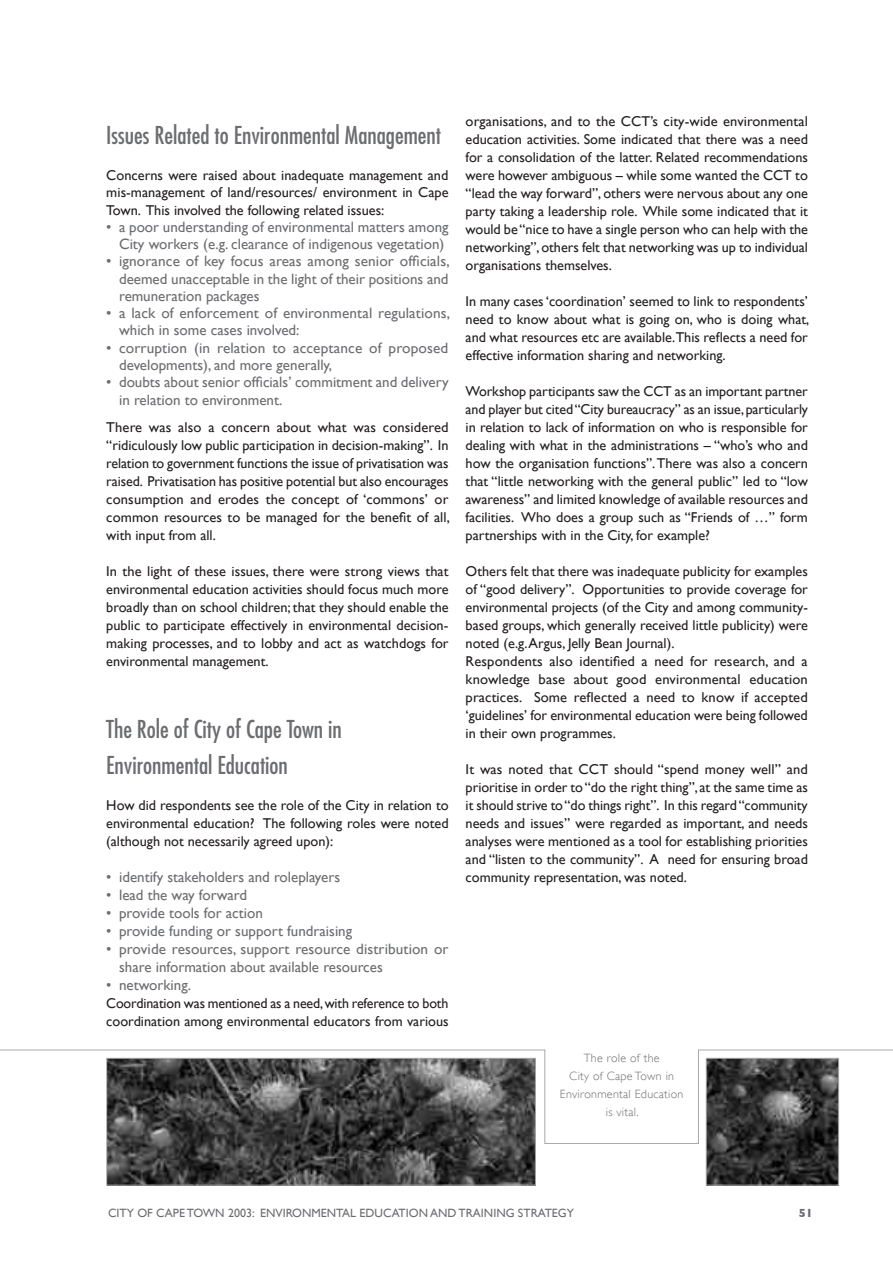
<style>
.page{position:relative;width:893px;height:1263px;background:#fff}
.page>*{position:absolute;margin:0;border:0;box-sizing:border-box;transform-origin:0 0}
.t1{font:condensed 24px/36px "Futura";color:#6c6d70}
.t2{font:15px/17.2px "Gill Sans";color:#6c6d70}
.t3{font:14.25px/18px "Gill Sans";color:#231f20;text-align:justify}
.t4{font:12px "Gill Sans";color:#6c6d70}
.t5{font:300 12px/18px "Gill Sans";letter-spacing:.025em;color:#6c6d70;text-align:center}
.t6{font:700 12px "Gill Sans";color:#6c6d70}
</style>
<div class="page">
<svg style="left:0;top:1049px;width:893px;height:95px"></svg>
<img style="left:108px;top:1060px;width:426px;height:123px">
<div style="left:106px;top:1058px;width:430px;height:127px;border:1px solid #a8a9ad"></div>
<img style="left:708px;top:1060px;width:129px;height:123px">
<div style="left:706px;top:1058px;width:133px;height:127px;border:1px solid #a8a9ad"></div>
<h1 class="t1" style="left:106px;top:117px;width:336px">Issues Related to Environmental Management</h1>
<p class="t3" style="left:106px;top:166px;width:344px;line-height:17.2px">Concerns were raised about inadequate management and mis-management of land/resources/ environment in Cape Town. This involved the following related issues:</p>
<p class="t2" style="left:106px;top:218px;width:344px;text-align:center">• a poor understanding of environmental matters among<br>City workers (e.g. clearance of indigenous vegetation)</p>
<p class="t2" style="left:119px;top:252px;width:332px;text-align:justify;text-indent:-13px">• ignorance of key focus areas among senior officials, deemed unacceptable in the light of their positions and remuneration packages</p>
<p class="t2" style="left:119px;top:304px;width:332px;text-indent:-13px">• a lack of enforcement of environmental regulations, which in some cases involved:</p>
<p class="t2" style="left:119px;top:339px;width:331px;text-indent:-13px">• corruption (in relation to acceptance of proposed developments), and more generally,</p>
<p class="t2" style="left:119px;top:373px;width:331px;line-height:18px;text-indent:-13px">• doubts about senior officials’ commitment and delivery in relation to environment.</p>
<p class="t3" style="left:106px;top:418px;width:345px">There was also a concern about what was considered “ridiculously low public participation in decision-making”. In relation to government functions the issue of privatisation was raised. Privatisation has positive potential but also encourages consumption and erodes the concept of ‘commons’ or common resources to be managed for the benefit of all, with input from all.</p>
<p class="t3" style="left:106px;top:562px;width:344px">In the light of these issues, there were strong views that environmental education activities should focus much more broadly than on school children; that they should enable the public to participate effectively in environmental decision&shy;making processes, and to lobby and act as watchdogs for environmental management.</p>
<h1 class="t1" style="left:106px;top:711px;width:237px">The Role of City of Cape Town in<br>Environmental Education</h1>
<p class="t3" style="left:106px;top:796px;width:344px">How did respondents see the role of the City in relation to environmental education? The following roles were noted (although not necessarily agreed upon):</p>
<p class="t2" style="left:106px;top:868px;width:235px">• identify stakeholders and roleplayers</p>
<p class="t2" style="left:106px;top:886px;width:142px">• lead the way forward</p>
<p class="t2" style="left:106px;top:904px;width:158px">• provide tools for action</p>
<p class="t2" style="left:106px;top:922px;width:247px">• provide funding or support fundraising</p>
<p class="t2" style="left:119px;top:940px;width:331px;line-height:18px;text-indent:-13px">• provide resources, support resource distribution or share information about available resources</p>
<p class="t2" style="left:106px;top:976px;width:86px">• networking.</p>
<p class="t3" style="left:106px;top:994px;width:344px">Coordination was mentioned as a need, with reference to both coordination among environmental educators from various</p>
<p class="t3" style="left:466px;top:112px;width:344px">organisations, and to the CCT’s city-wide environmental education activities. Some indicated that there was a need for a consolidation of the latter. Related recommendations were however ambiguous – while some wanted the CCT to “lead the way forward”, others were nervous about any one party taking a leadership role. While some indicated that it would be “nice to have a single person who can help with the networking”, others felt that networking was up to individual organisations themselves.</p>
<p class="t3" style="left:466px;top:292px;width:345px">In many cases ‘coordination’ seemed to link to respondents’ need to know about what is going on, who is doing what, and what resources etc are available.This reflects a need for effective information sharing and networking.</p>
<p class="t3" style="left:466px;top:382px;width:344px">Workshop participants saw the CCT as an important partner and player but cited “City bureaucracy” as an issue, particularly in relation to lack of information on who is responsible for dealing with what in the administrations – “who’s who and how the organisation functions”. There was also a concern that “little networking with the general public” led to “low awareness” and limited knowledge of available resources and facilities. Who does a group such as “Friends of …” form partnerships with in the City, for example?</p>
<p class="t3" style="left:466px;top:562px;width:344px;text-align:left">Others felt that there was inadequate publicity for examples of “good delivery”. Opportunities to provide coverage for environmental projects (of the City and among community&shy;based groups, which generally received little publicity) were noted (e.g. Argus, Jelly Bean Journal).<br>Respondents also identified a need for research, and a knowledge base about good environmental education practices. Some reflected a need to know if accepted ‘guidelines’ for environmental education were being followed in their own programmes.</p>
<p class="t3" style="left:466px;top:760px;width:344px">It was noted that CCT should “spend money well” and prioritise in order to “do the right thing”, at the same time as it should strive to “do things right”. In this regard “community needs and issues” were regarded as important, and needs analyses were mentioned as a tool for establishing priorities and “listen to the community”. A need for ensuring broad community representation, was noted.</p>
<p class="t5" style="left:560px;top:1049px;width:125px">The role of the<br>City of Cape Town in<br>Environmental Education is vital.</p>
<p class="t4" style="left:108px;top:1206px;width:468px">CITY OF CAPE TOWN 2003: ENVIRONMENTAL EDUCATION AND TRAINING STRATEGY</p>
<p class="t6" style="left:799px;top:1206px;width:16px">51</p>
</div>
